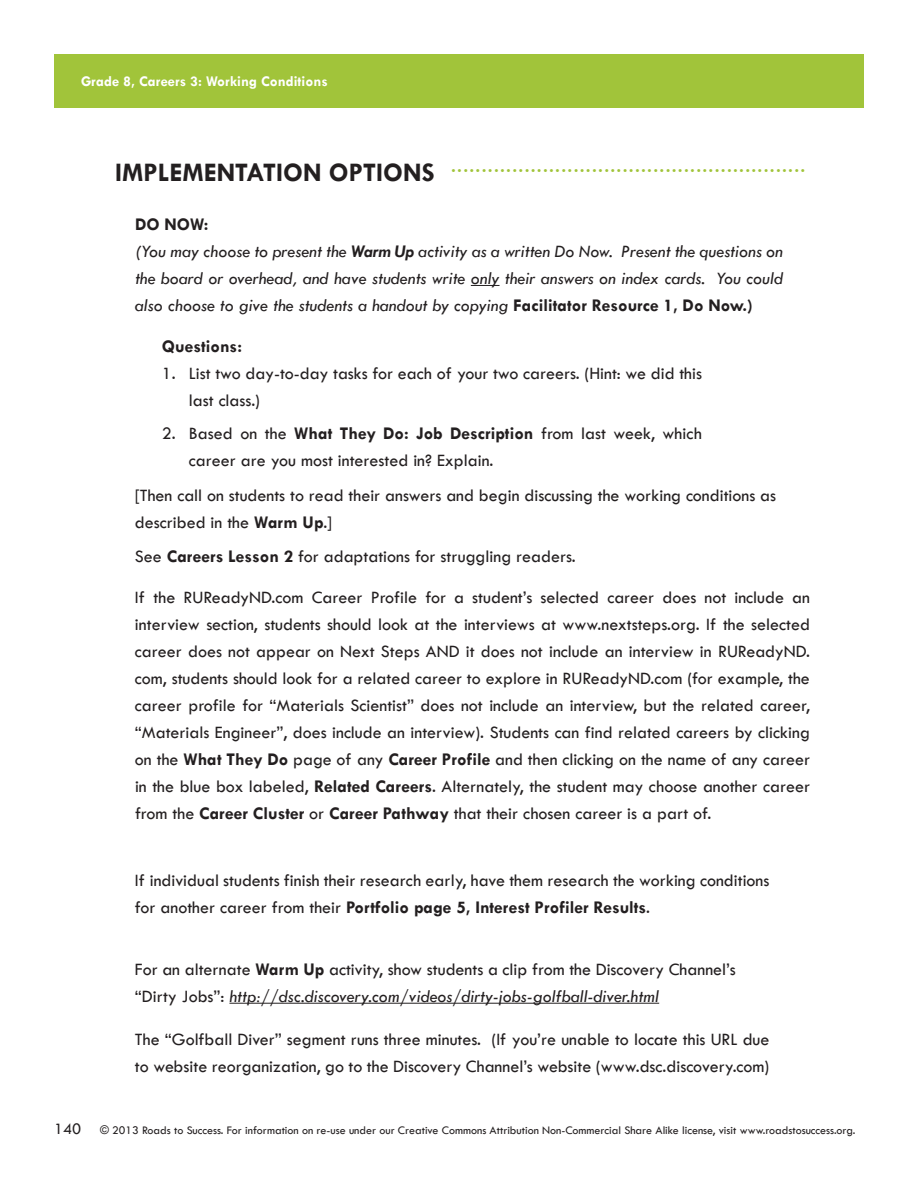
<style>
.page{position:relative;width:918px;height:1188px;background:#fff}
.page>*{position:absolute;margin:0;border:0;box-sizing:border-box;transform-origin:0 0}
.LO_Head1{font:700 18.75px "Tw Cen";color:#a1c43a}
.LO_Text{font:500 18px/27px "Tw Cen";color:#231f20}
.LO_TextFirst{font:italic 500 18px/27px "Tw Cen";color:#231f20;text-align:justify}
.LO_NumberList{font:500 18px/27px "Tw Cen";color:#231f20}
.LO_NumberListHead{font:700 18px "Tw Cen";color:#231f20}
.LO_Head2{font:700 18px "Tw Cen";color:#231f20}
.Lesson_Front_Page_Te{font:500 16.5px "Tw Cen";color:#231f20}
.t1{font:700 15px "Tw Cen";color:#fff}
.t2{font:500 12px "Tw Cen";color:#231f20}
.s1{font-size:27px;color:#231f20}
.s2{font-weight:700}
.s3{font-weight:700;font-style:normal}
.s4{font-style:italic}
</style>
<div class="page">
<div style="left:54px;top:54px;width:810px;height:54px;background:#a1c43a"></div>
<svg style="left:471px;top:285px;width:29px;height:1px"></svg>
<hr style="left:229px;top:1003px;width:430px;height:1px;background:#231f20">
<p class="t1" style="left:123px;top:72px;width:180px">#, Unit Name #: Lesson Title</p>
<p class="t1" style="left:81px;top:72px;width:248px">Grade 8, Careers 3: Working Conditions</p>
<p class="LO_Head1" style="left:115px;top:155px;width:692px"><span class="s1">IMPLEMENTATION OPTIONS</span> ..........................................................</p>
<p class="LO_Head2" style="left:135px;top:214px;width:75px">DO NOW:</p>
<p class="LO_TextFirst" style="left:135px;top:238px;width:650px">(You may choose to present the <span class="s2">Warm Up</span> activity as a written Do Now. Present the questions on the board or overhead, and have students write only their answers on index cards. You could also choose to give the students a handout by copying <span class="s3">Facilitator Resource 1, Do Now.)</span></p>
<p class="LO_NumberListHead" style="left:162px;top:335px;width:82px">Questions:</p>
<p class="LO_NumberList" style="left:189px;top:359px;width:515px;text-indent:-27px">1. List two day-to-day tasks for each of your two careers. (Hint: we did this last class.)</p>
<p class="LO_NumberList" style="left:189px;top:420px;width:514px;text-indent:-27px">2. Based on the <span class="s2">What They Do: Job Description</span> from last week, which career are you most interested in? Explain.</p>
<p class="LO_Text" style="left:135px;top:482px;width:643px">[Then call on students to read their answers and begin discussing the working conditions as described in the <span class="s2">Warm Up</span>.]</p>
<p class="LO_Text" style="left:135px;top:543px;width:442px">See <span class="s2">Careers Lesson 2</span> for adaptations for struggling readers.</p>
<p class="LO_Text" style="left:135px;top:584px;width:677px;text-align:justify">If the RUReadyND.com Career Profile for a student’s selected career does not include an interview section, students should look at the interviews at www.nextsteps.org. If the selected career does not appear on Next Steps AND it does not include an interview in RUReadyND. com, students should look for a related career to explore in RUReadyND.com (for example, the career profile for “Materials Scientist” does not include an interview, but the related career, “Materials Engineer”, does include an interview). Students can find related careers by clicking on the <span class="s2">What They Do</span> page of any <span class="s2">Career Profile</span> and then clicking on the name of any career in the blue box labeled, <span class="s2">Related Careers</span>. Alternately, the student may choose another career from the <span class="s2">Career Cluster</span> or <span class="s2">Career Pathway</span> that their chosen career is a part of.</p>
<p class="LO_Text" style="left:135px;top:867px;width:636px">If individual students finish their research early, have them research the working conditions for another career from their <span class="s2">Portfolio page 5, Interest Profiler Results</span>.</p>
<p class="LO_Text" style="left:135px;top:956px;width:602px">For an alternate <span class="s2">Warm Up</span> activity, show students a clip from the Discovery Channel’s “Dirty Jobs”: <span class="s4">http://dsc.discovery.com/videos/dirty-jobs-golfball-diver.html</span></p>
<p class="LO_Text" style="left:135px;top:1026px;width:636px">The “Golfball Diver” segment runs three minutes. (If you’re unable to locate this URL due to website reorganization, go to the Discovery Channel’s website (www.dsc.discovery.com)</p>
<p class="Lesson_Front_Page_Te" style="left:54px;top:1119px;width:29px">140</p>
<p class="t2" style="left:100px;top:1123px;width:757px">© 2013 Roads to Success. For information on re-use under our Creative Commons Attribution Non-Commercial Share Alike license, visit www.roadstosuccess.org.</p>
</div>
